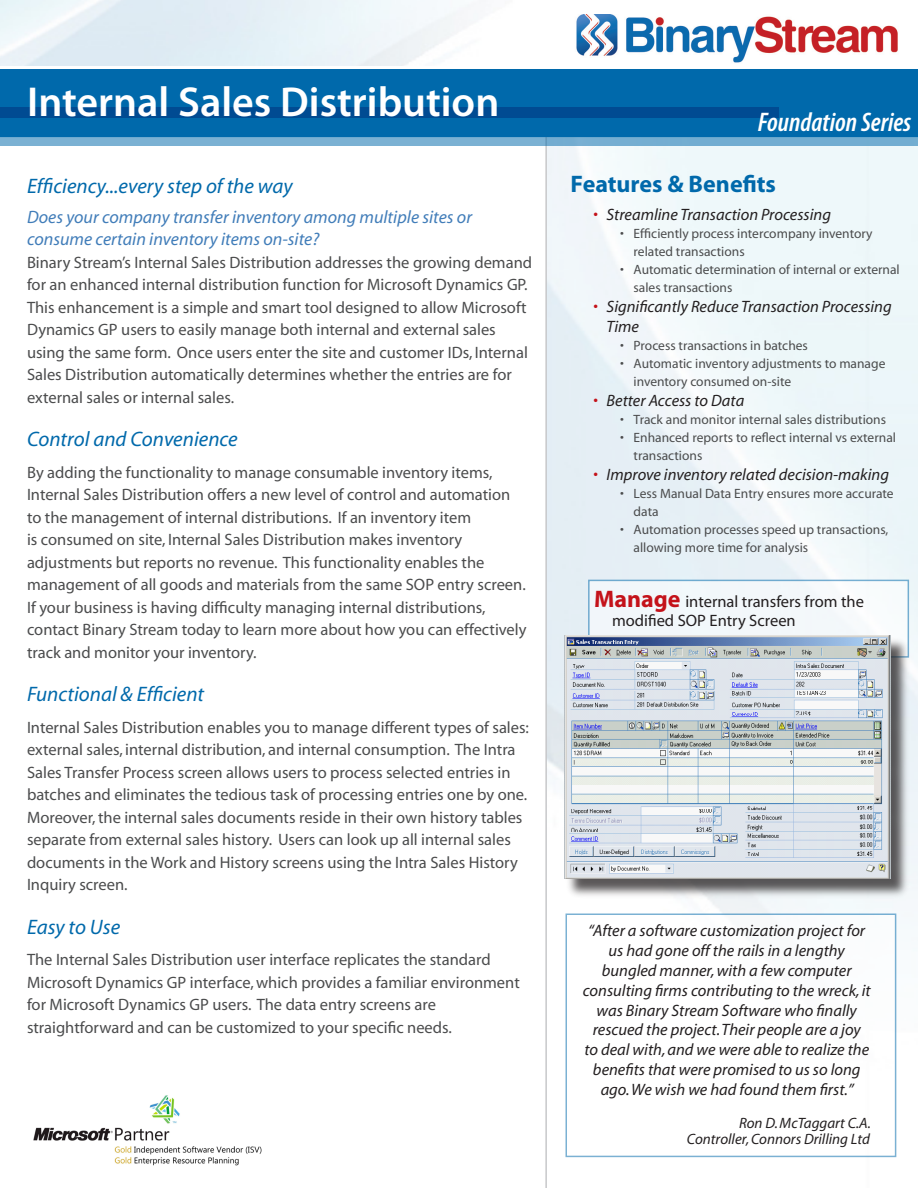
<style>
.page{position:relative;width:918px;height:1188px;background:#fff}
.page>*{position:absolute;margin:0;border:0;box-sizing:border-box;transform-origin:0 0}
.Page_title{font:600 42px "Myriad Pro";color:#fff}
.series_text{font:italic 600 condensed 27px "Myriad Pro";color:#fff}
.sidebar_header{font:700 24px "Myriad";color:#0069ab}
.body_heading__h1{font:italic 21px "Myriad";color:#0069ab}
.body_heading__h1__su{font:italic 18px/22.5px "Myriad";color:#417db9}
.t1{font:16.5px/22.5px "Myriad";color:#4b4c4d}
.sidebar_quote{font:italic 16.5px "Myriad";color:#231f20}
.sidebar_body_-_bulle{font:italic 16.5px/19.8px "Myriad";color:#231f20}
.picture_caption{font:16.5px/19.8px "Myriad";color:#231f20}
.t2{font:italic 16.5px "Myriad";color:#c4121a}
.sidebar_quote_credit{font:italic 15px "Myriad";color:#231f20}
.sidebar_body_-_bulle-2{font:13.5px/18px "Myriad";color:#4b4c4d}
.s1{font-weight:700;font-size:24px;color:#c4121a}
</style>
<div class="page">
<img style="left:576px;top:14px;width:322px;height:49px">
<svg style="left:545px;top:146px;width:373px;height:1042px"></svg>
<div style="left:0;top:69px;width:918px;height:67px;background:#0069ab"></div>
<div style="left:0;top:108px;width:779px;height:10px;background:#014990"></div>
<svg style="left:0;top:136px;width:918px;height:10px;background:#6aa7cd"></svg>
<img style="left:33px;top:1095px;width:229px;height:71px">
<div style="left:589px;top:580px;width:319px;height:77px;background:#f2f7fa"></div>
<div style="left:566px;top:636px;width:345px;height:263px;background:#231f20;opacity:.75"></div>
<img style="left:564px;top:635px;width:326px;height:244px">
<div style="left:566px;top:914px;width:330px;height:242px;background:#fff"></div>
<p class="Page_title" style="left:27px;top:76px;width:474px">Internal Sales Distribution</p>
<p class="body_heading__h1" style="left:27px;top:175px;width:267px">Efficiency...every step of the way</p>
<p class="body_heading__h1__su" style="left:27px;top:206px;width:447px">Does your company transfer inventory among multiple sites or consume certain inventory items on-site?</p>
<p class="t1" style="left:27px;top:252px;width:507px">Binary Stream’s Internal Sales Distribution addresses the growing demand for an enhanced internal distribution function for Microsoft Dynamics GP.<br>This enhancement is a simple and smart tool designed to allow Microsoft Dynamics GP users to easily manage both internal and external sales using the same form. Once users enter the site and customer IDs, Internal Sales Distribution automatically determines whether the entries are for external sales or internal sales.</p>
<p class="body_heading__h1" style="left:27px;top:429px;width:212px">Control and Convenience</p>
<p class="t1" style="left:27px;top:462px;width:501px">By adding the functionality to manage consumable inventory items, Internal Sales Distribution offers a new level of control and automation to the management of internal distributions. If an inventory item<br>is consumed on site, Internal Sales Distribution makes inventory adjustments but reports no revenue. This functionality enables the management of all goods and materials from the same SOP entry screen.<br>If your business is having difficulty managing internal distributions, contact Binary Stream today to learn more about how you can effectively track and monitor your inventory.</p>
<p class="body_heading__h1" style="left:27px;top:684px;width:179px">Functional &amp; Efficient</p>
<p class="t1" style="left:27px;top:717px;width:504px">Internal Sales Distribution enables you to manage different types of sales: external sales, internal distribution, and internal consumption. The Intra Sales Transfer Process screen allows users to process selected entries in batches and eliminates the tedious task of processing entries one by one.<br>Moreover, the internal sales documents reside in their own history tables separate from external sales history. Users can look up all internal sales documents in the Work and History screens using the Intra Sales History Inquiry screen.</p>
<p class="body_heading__h1" style="left:27px;top:916px;width:95px">Easy to Use</p>
<p class="t1" style="left:27px;top:949px;width:494px">The Internal Sales Distribution user interface replicates the standard Microsoft Dynamics GP interface, which provides a familiar environment for Microsoft Dynamics GP users. The data entry screens are straightforward and can be customized to your specific needs.</p>
<p class="series_text" style="left:758px;top:106px;width:155px">Foundation Series</p>
<p class="sidebar_header" style="left:571px;top:171px;width:207px">Features &amp; Benefits</p>
<p class="sidebar_body_-_bulle" style="left:607px;top:206px;width:226px">Streamline Transaction Processing</p>
<p class="sidebar_body_-_bulle-2" style="left:634px;top:226px;width:240px">Efficiently process intercompany inventory related transactions</p>
<p class="sidebar_body_-_bulle-2" style="left:634px;top:262px;width:268px">Automatic determination of internal or external sales transactions</p>
<p class="sidebar_body_-_bulle" style="left:607px;top:298px;width:287px">Significantly Reduce Transaction Processing<br>Time</p>
<p class="sidebar_body_-_bulle-2" style="left:634px;top:337px;width:176px">Process transactions in batches</p>
<p class="sidebar_body_-_bulle-2" style="left:634px;top:355px;width:253px">Automatic inventory adjustments to manage inventory consumed on-site</p>
<p class="sidebar_body_-_bulle" style="left:607px;top:391px;width:139px">Better Access to Data</p>
<p class="sidebar_body_-_bulle-2" style="left:634px;top:411px;width:254px">Track and monitor internal sales distributions</p>
<p class="sidebar_body_-_bulle-2" style="left:634px;top:429px;width:264px">Enhanced reports to reflect internal vs external transactions</p>
<p class="sidebar_body_-_bulle" style="left:607px;top:465px;width:284px">Improve inventory related decision-making</p>
<p class="sidebar_body_-_bulle-2" style="left:634px;top:485px;width:262px">Less Manual Data Entry ensures more accurate data</p>
<p class="sidebar_body_-_bulle-2" style="left:634px;top:521px;width:256px">Automation processes speed up transactions, allowing more time for analysis</p>
<p class="t2" style="left:593px;top:207px;width:6px">•</p>
<p class="sidebar_body_-_bulle-2" style="left:620px;top:226px;width:5px">•</p>
<p class="sidebar_body_-_bulle-2" style="left:620px;top:262px;width:5px">•</p>
<p class="t2" style="left:593px;top:299px;width:6px">•</p>
<p class="sidebar_body_-_bulle-2" style="left:620px;top:337px;width:5px">• •</p>
<p class="t2" style="left:593px;top:392px;width:6px">•</p>
<p class="sidebar_body_-_bulle-2" style="left:620px;top:411px;width:5px">• •</p>
<p class="t2" style="left:593px;top:466px;width:6px">•</p>
<p class="sidebar_body_-_bulle-2" style="left:620px;top:485px;width:5px">•</p>
<p class="sidebar_body_-_bulle-2" style="left:620px;top:521px;width:5px">•</p>
<p class="picture_caption" style="left:612px;top:592px;width:253px;text-indent:-18px"><span class="s1">Manage</span> internal transfers from the modified SOP Entry Screen</p>
<p class="sidebar_quote" style="left:588px;top:923px;width:278px">“After a software customization project for</p>
<p class="sidebar_quote" style="left:609px;top:942px;width:238px">us had gone off the rails in a lengthy</p>
<p class="sidebar_quote" style="left:602px;top:962px;width:251px">bungled manner, with a few computer</p>
<p class="sidebar_quote" style="left:583px;top:982px;width:289px">consulting firms contributing to the wreck, it</p>
<p class="sidebar_quote" style="left:597px;top:1002px;width:262px">was Binary Stream Software who finally</p>
<p class="sidebar_quote" style="left:593px;top:1022px;width:270px">rescued the project. Their people are a joy</p>
<p class="sidebar_quote" style="left:584px;top:1041px;width:286px">to deal with, and we were able to realize the</p>
<p class="sidebar_quote" style="left:593px;top:1061px;width:269px">benefits that were promised to us so long</p>
<p class="sidebar_quote" style="left:601px;top:1081px;width:255px">ago. We wish we had found them first.”</p>
<p class="sidebar_quote_credit" style="left:739px;top:1115px;width:133px">Ron D. McTaggart C.A.</p>
<p class="sidebar_quote_credit" style="left:687px;top:1132px;width:185px">Controller, Connors Drilling Ltd</p>
</div>
